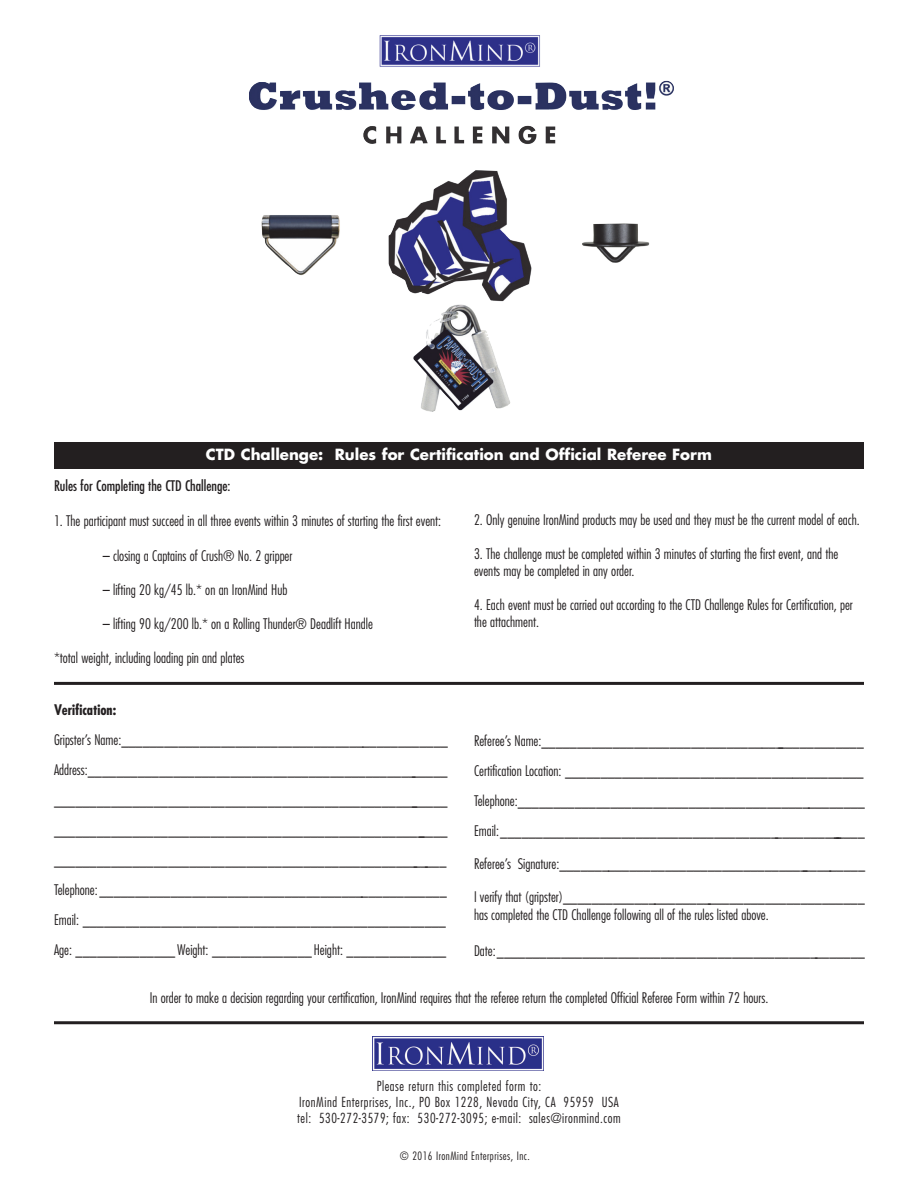
<style>
.page{position:relative;width:918px;height:1188px;background:#fff}
.page>*{position:absolute;margin:0;border:0;box-sizing:border-box;transform-origin:0 0}
.t1{font:700 15px "Futura";color:#fff}
.t2{font:300 condensed 14.25px/30px "Futura";color:#231f20}
.t3{font:condensed 14.25px "Futura";color:#231f20}
.t4{font:700 condensed 14.25px "Futura";color:#231f20}
.t5{font:300 condensed 13.5px/16.2px "Futura";letter-spacing:.04em;color:#231f20;text-align:center}
.t6{font:300 condensed 11.25px "Futura";letter-spacing:.04em;color:#231f20}
</style>
<div class="page">
<div style="left:54px;top:442px;width:810px;height:27px;background:#231f20"></div>
<hr style="left:54px;top:682px;width:810px;height:3px;background:#231f20">
<hr style="left:54px;top:1021px;width:810px;height:3px;background:#231f20">
<img style="left:249px;top:35px;width:425px;height:304px">
<img style="left:372px;top:1037px;width:172px;height:34px">
<p class="t1" style="left:206px;top:448px;width:508px">CTD Challenge: Rules for Certification and Official Referee Form</p>
<p class="t3" style="left:54px;top:479px;width:178px">Rules for Completing the CTD Challenge:</p>
<p class="t2" style="left:54px;top:507px;width:389px">1. The participant must succeed in all three events within 3 minutes of starting the first event:</p>
<p class="t2" style="left:103px;top:541px;width:191px">– closing a Captains of Crush® No. 2 gripper</p>
<p class="t2" style="left:103px;top:575px;width:186px">– lifting 20 kg/45 lb.* on an IronMind Hub</p>
<p class="t2" style="left:103px;top:610px;width:272px">– lifting 90 kg/200 lb.* on a Rolling Thunder® Deadlift Handle</p>
<p class="t2" style="left:54px;top:644px;width:192px">*total weight, including loading pin and plates</p>
<p class="t2" style="left:474px;top:505px;width:387px">2. Only genuine IronMind products may be used and they must be the current model of each.</p>
<p class="t2" style="left:474px;top:546px;width:366px;line-height:17.1px">3. The challenge must be completed within 3 minutes of starting the first event, and the events may be completed in any order.</p>
<p class="t2" style="left:474px;top:597px;width:380px;line-height:17.1px">4. Each event must be carried out according to the CTD Challenge Rules for Certification, per the attachment.</p>
<p class="t4" style="left:54px;top:704px;width:64px">Verification:</p>
<p class="t2" style="left:54px;top:726px;width:395px">Gripster’s Name:______________________________________________ Address:___________________________________________________ ________________________________________________________ ________________________________________________________ ________________________________________________________ Telephone: _________________________________________________ Email: ___________________________________________________ Age: ______________ Weight: ______________ Height: ______________</p>
<p class="t2" style="left:474px;top:727px;width:393px;text-align:justify">Referee’s Name:______________________________________________ Certification Location: __________________________________________ Telephone:_________________________________________________ Email:_____________________________________________________</p>
<p class="t2" style="left:474px;top:850px;width:393px">Referee’s Signature:____________________________________________</p>
<p class="t2" style="left:474px;top:889px;width:392px;line-height:18px">I verify that (gripster)___________________________________________ has completed the CTD Challenge following all of the rules listed above.</p>
<p class="t2" style="left:474px;top:937px;width:393px">Date:____________________________________________________</p>
<p class="t2" style="left:150px;top:984px;width:620px">In order to make a decision regarding your certification, IronMind requires that the referee return the completed Official Referee Form within 72 hours.</p>
<p class="t5" style="left:297px;top:1079px;width:325px">Please return this completed form to:<br>IronMind Enterprises, Inc., PO Box 1228, Nevada City, CA 95959 USA tel: 530-272-3579; fax: 530-272-3095; e-mail: sales@ironmind.com</p>
<p class="t6" style="left:400px;top:1151px;width:131px">© 2016 IronMind Enterprises, Inc.</p>
</div>
